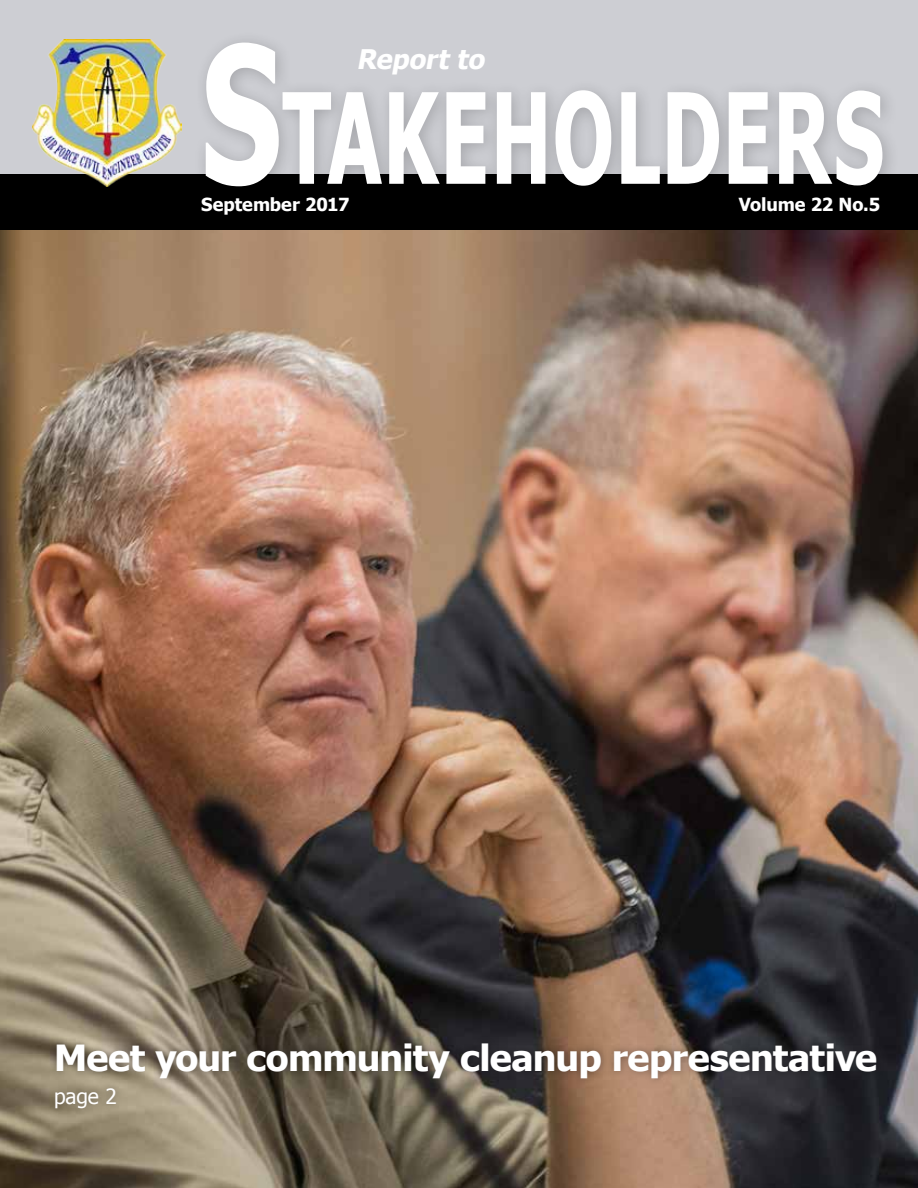
<style>
.page{position:relative;width:918px;height:1188px;background:#cdced3}
.page>*{position:absolute;margin:0;border:0;box-sizing:border-box;transform-origin:0 0}
.t1{font:700 126px "Tahoma";letter-spacing:.02em;color:#fff;scale:.63 1}
.t2{font:700 36px "Tahoma";letter-spacing:-.02em;color:#fff}
.t3{font:italic 700 27px "Tahoma";color:#fff}
.t4{font:21px "Tahoma";color:#fff}
.t5{font:700 18px "Tahoma";letter-spacing:-.005em;color:#fff}
.s1{font-size:190.8px}
</style>
<div class="page">
<img style="left:0;top:230px;width:918px;height:958px">
<div style="left:0;top:174px;width:918px;height:56px;background:#000"></div>
<img style="left:33px;top:40px;width:148px;height:147px">
<div style="left:193px;top:30px;width:707px;height:174px;background:#000;opacity:.2"></div>
<div style="left:47px;top:1035px;width:837px;height:81px;background:#000;opacity:.35"></div>
<h1 class="t1" style="left:201px;top:50px;width:1085px"><span class="s1">S</span>TAKEHOLDERS</h1>
<p class="t5" style="left:739px;top:192px;width:143px">Volume 22 No.5</p>
<p class="t3" style="left:357px;top:40px;width:135px">Report to</p>
<p class="t5" style="left:201px;top:192px;width:150px">September 2017</p>
<p class="t2" style="left:54px;top:1033px;width:825px">Meet your community cleanup representative</p>
<p class="t4" style="left:54px;top:1082px;width:64px">page 2</p>
</div>
